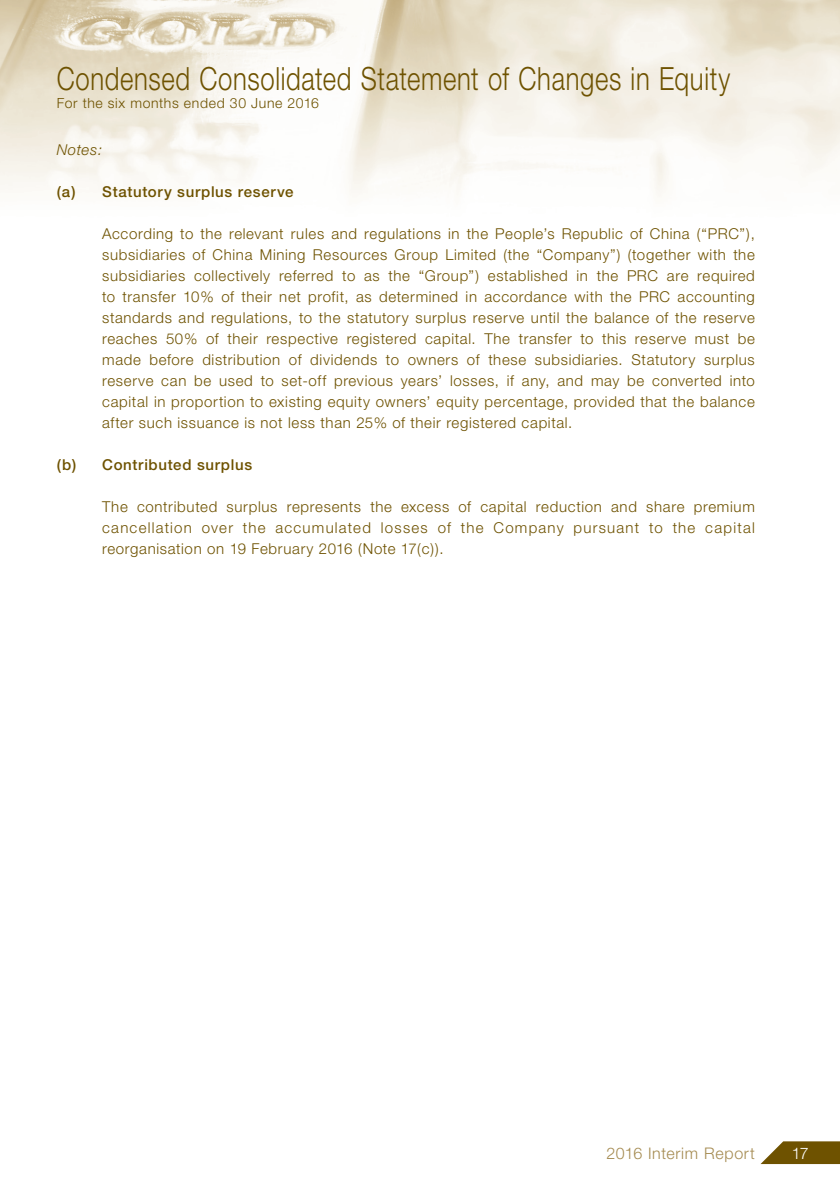
<style>
.page{position:relative;width:840px;height:1191px;background:#fff}
.page>*{position:absolute;margin:0;border:0;box-sizing:border-box;transform-origin:0 0}
.t1{font:300 32px "Helvetica Neue";letter-spacing:.025em;color:#6e5200;scale:.8 1}
.t2{font:300 16px "Helvetica Neue";letter-spacing:.04em;color:#a58b51}
.t3{font:300 16px "Helvetica Neue";color:#fff}
.t4{font:300 15px/21px "Helvetica Neue";letter-spacing:.045em;color:#6e5200;text-align:justify}
.t5{font:500 15px "Helvetica Neue";letter-spacing:.045em;color:#6e5200}
.t6{font:italic 300 15px "Helvetica Neue";letter-spacing:.035em;color:#6e5200}
.t7{font:300 14px "Helvetica Neue";letter-spacing:.045em;color:#6e5200}
</style>
<div class="page">
<img style="left:0;top:0;width:839px;height:1165px">
<svg style="left:760px;top:1141px;width:79px;height:23px;background:#856e29"></svg>
<h1 class="t1" style="left:57px;top:67px;width:843px">Condensed Consolidated Statement of Changes in Equity</h1>
<p class="t7" style="left:57px;top:98px;width:264px">For the six months ended 30 June 2016</p>
<p class="t6" style="left:57px;top:144px;width:47px">Notes:</p>
<p class="t5" style="left:57px;top:186px;width:238px">(a) Statutory surplus reserve</p>
<p class="t4" style="left:102px;top:224px;width:653px">According to the relevant rules and regulations in the People’s Republic of China (“PRC”), subsidiaries of China Mining Resources Group Limited (the “Company”) (together with the subsidiaries collectively referred to as the “Group”) established in the PRC are required to transfer 10% of their net profit, as determined in accordance with the PRC accounting standards and regulations, to the statutory surplus reserve until the balance of the reserve reaches 50% of their respective registered capital. The transfer to this reserve must be made before distribution of dividends to owners of these subsidiaries. Statutory surplus reserve can be used to set-off previous years’ losses, if any, and may be converted into capital in proportion to existing equity owners’ equity percentage, provided that the balance after such issuance is not less than 25% of their registered capital.</p>
<p class="t5" style="left:57px;top:459px;width:197px">(b) Contributed surplus</p>
<p class="t4" style="left:102px;top:497px;width:653px">The contributed surplus represents the excess of capital reduction and share premium cancellation over the accumulated losses of the Company pursuant to the capital reorganisation on 19 February 2016 (Note 17(c)).</p>
<p class="t2" style="left:606px;top:1147px;width:150px">2016 Interim Report</p>
<p class="t3" style="left:791px;top:1147px;width:19px">17</p>
</div>
